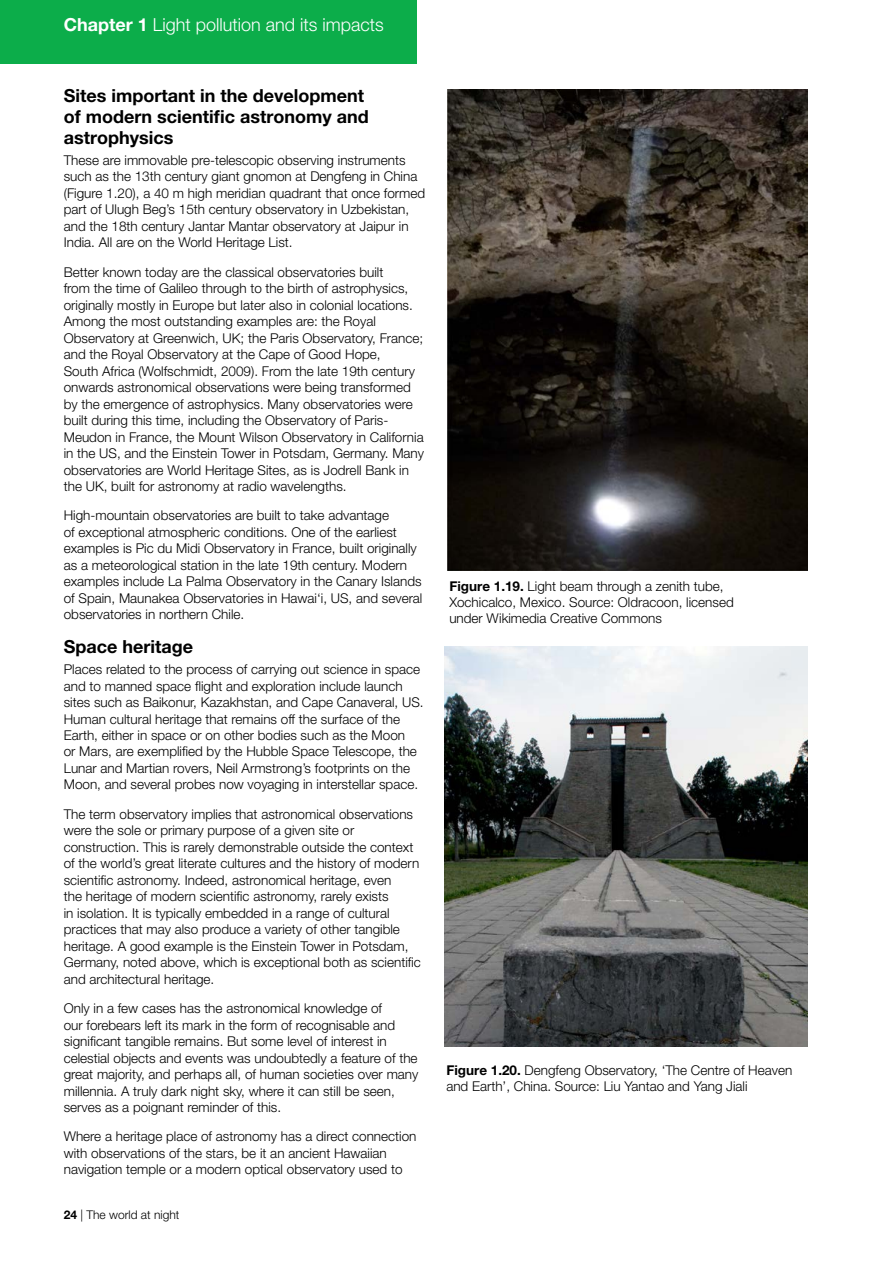
<style>
.page{position:relative;width:893px;height:1263px;background:#fff}
.page>*{position:absolute;margin:0;border:0;box-sizing:border-box;transform-origin:0 0}
.t1{font:700 18px/21px "Helvetica Neue LT Pro";color:#000}
.t2{font:300 18px "Helvetica Neue LT Pro";color:#fff}
.t3{font:300 13.5px/16.5px "Helvetica Neue LT Pro";color:#000}
.t4{font:300 12px "Helvetica Neue LT Pro";color:#000}
.s1{font-weight:700}
</style>
<div class="page">
<div style="left:0;top:0;width:417px;height:64px;background:#0cad4a"></div>
<img style="left:447px;top:89px;width:361px;height:481px">
<img style="left:445px;top:646px;width:363px;height:400px">
<h1 class="t2" style="left:64px;top:13px;width:322px"><span class="s1">Chapter 1</span> Light pollution and its impacts</h1>
<h1 class="t1" style="left:64px;top:85px;width:306px">Sites important in the development of modern scientific astronomy and astrophysics</h1>
<p class="t3" style="left:64px;top:152px;width:363px">These are immovable pre-telescopic observing instruments such as the 13th century giant gnomon at Dengfeng in China (Figure 1.20), a 40 m high meridian quadrant that once formed part of Ulugh Beg’s 15th century observatory in Uzbekistan, and the 18th century Jantar Mantar observatory at Jaipur in India. All are on the World Heritage List.</p>
<p class="t3" style="left:64px;top:263px;width:362px">Better known today are the classical observatories built<br>from the time of Galileo through to the birth of astrophysics, originally mostly in Europe but later also in colonial locations.<br>Among the most outstanding examples are: the Royal Observatory at Greenwich, UK; the Paris Observatory, France; and the Royal Observatory at the Cape of Good Hope,<br>South Africa (Wolfschmidt, 2009). From the late 19th century onwards astronomical observations were being transformed by the emergence of astrophysics. Many observatories were built during this time, including the Observatory of Paris-Meudon in France, the Mount Wilson Observatory in California in the US, and the Einstein Tower in Potsdam, Germany. Many observatories are World Heritage Sites, as is Jodrell Bank in the UK, built for astronomy at radio wavelengths.</p>
<p class="t3" style="left:64px;top:507px;width:360px">High-mountain observatories are built to take advantage<br>of exceptional atmospheric conditions. One of the earliest examples is Pic du Midi Observatory in France, built originally as a meteorological station in the late 19th century. Modern examples include La Palma Observatory in the Canary Islands of Spain, Maunakea Observatories in Hawai‘i, US, and several observatories in northern Chile.</p>
<h1 class="t1" style="left:64px;top:636px;width:131px">Space heritage</h1>
<p class="t3" style="left:64px;top:661px;width:361px">Places related to the process of carrying out science in space and to manned space flight and exploration include launch sites such as Baikonur, Kazakhstan, and Cape Canaveral, US.<br>Human cultural heritage that remains off the surface of the Earth, either in space or on other bodies such as the Moon<br>or Mars, are exemplified by the Hubble Space Telescope, the Lunar and Martian rovers, Neil Armstrong’s footprints on the Moon, and several probes now voyaging in interstellar space.</p>
<p class="t3" style="left:64px;top:805px;width:359px">The term observatory implies that astronomical observations were the sole or primary purpose of a given site or construction. This is rarely demonstrable outside the context of the world’s great literate cultures and the history of modern scientific astronomy. Indeed, astronomical heritage, even<br>the heritage of modern scientific astronomy, rarely exists<br>in isolation. It is typically embedded in a range of cultural practices that may also produce a variety of other tangible heritage. A good example is the Einstein Tower in Potsdam, Germany, noted above, which is exceptional both as scientific and architectural heritage.</p>
<p class="t3" style="left:64px;top:1000px;width:356px">Only in a few cases has the astronomical knowledge of<br>our forebears left its mark in the form of recognisable and significant tangible remains. But some level of interest in celestial objects and events was undoubtedly a feature of the great majority, and perhaps all, of human societies over many millennia. A truly dark night sky, where it can still be seen, serves as a poignant reminder of this.</p>
<p class="t3" style="left:64px;top:1128px;width:354px">Where a heritage place of astronomy has a direct connection with observations of the stars, be it an ancient Hawaiian navigation temple or a modern optical observatory used to</p>
<p class="t4" style="left:64px;top:1207px;width:117px"><span class="s1">24</span> | The world at night</p>
<p class="t3" style="left:449px;top:577px;width:286px"><span class="s1">Figure 1.19.</span> Light beam through a zenith tube,<br>Xochicalco, Mexico. Source: Oldracoon, licensed under Wikimedia Creative Commons</p>
<p class="t3" style="left:446px;top:1061px;width:347px"><span class="s1">Figure 1.20.</span> Dengfeng Observatory, ‘The Centre of Heaven and Earth’, China. Source: Liu Yantao and Yang Jiali</p>
</div>
